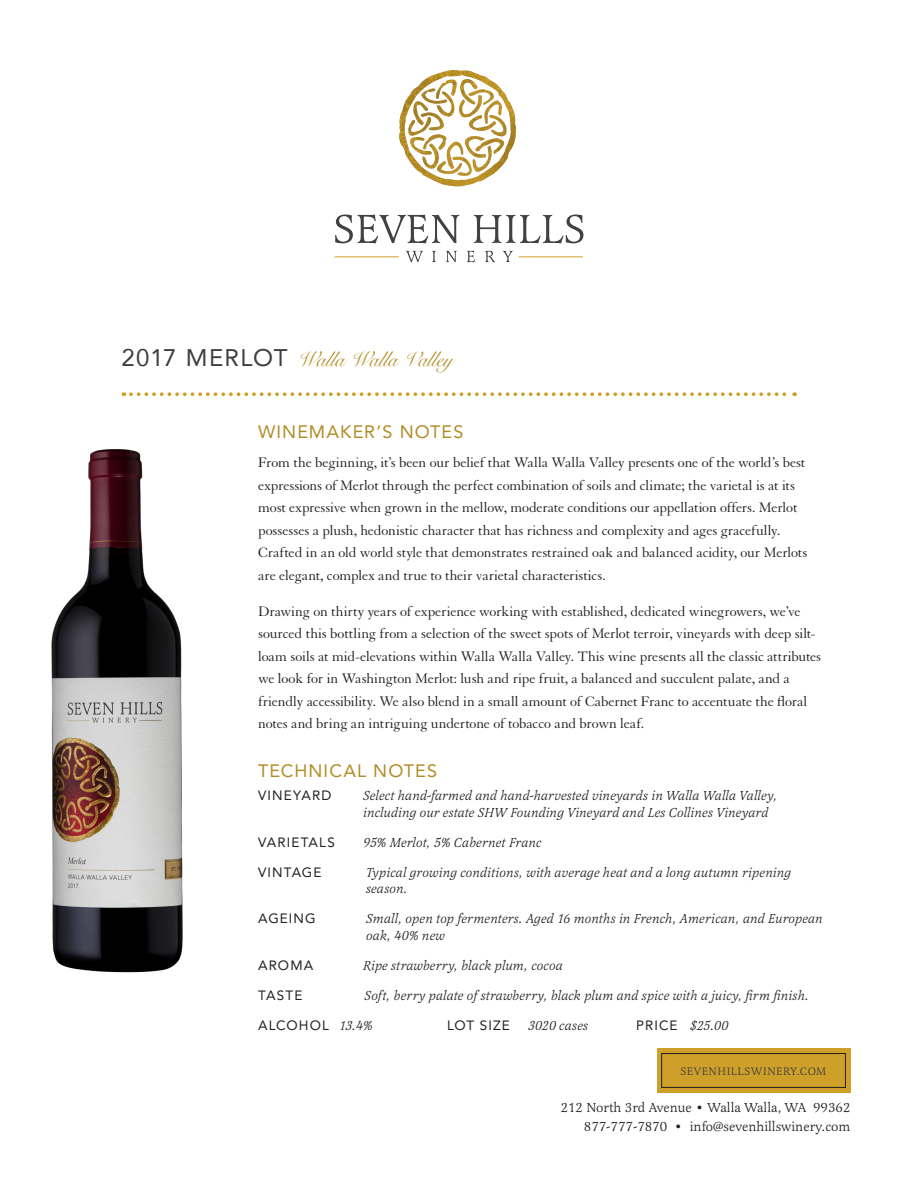
<style>
.page{position:relative;width:918px;height:1188px;background:#fff}
.page>*{position:absolute;margin:0;border:0;box-sizing:border-box;transform-origin:0 0}
.Vintage_Wine_name{font:21px "Snell Roundhand Script";color:#b18c25}
.Subhead{font:18px "Avenir";letter-spacing:.06em;color:#b18c25}
.Body_copy{font:15px/22.5px "Granjon LT Std";letter-spacing:-.01em;color:#231f20}
.Tech_notes-subhead{font:italic 13.5px/16.5px "Latienne Pro";letter-spacing:.01em;color:#231f20}
.t1{font:13.5px/19.5px "Latienne Pro";color:#231f20;text-align:right}
.Tech_notes-subhead-2{font:13.5px "Avenir";letter-spacing:.085em;color:#231f20}
.t2{font:11.25px "Latienne Pro";letter-spacing:.045em;color:#3e3e3f}
.s1{font-family:"Avenir";font-size:24px;color:#3e3e3f}
.s2{font-family:"Latienne Pro";font-style:italic}
.s3{font-family:"Avenir";font-style:normal}
</style>
<div class="page">
<div style="left:657px;top:1048px;width:193px;height:44px;background:#cea029"></div>
<div style="left:661px;top:1053px;width:185px;height:35px;border:1px solid #231f20"></div>
<svg style="left:335px;top:215px;width:124px;height:28px"></svg>
<svg style="left:474px;top:215px;width:109px;height:28px"></svg>
<svg style="left:406px;top:251px;width:17px;height:11px"></svg>
<svg style="left:432px;top:251px;width:4px;height:11px"></svg>
<svg style="left:446px;top:251px;width:11px;height:11px"></svg>
<svg style="left:467px;top:251px;width:8px;height:11px"></svg>
<svg style="left:485px;top:251px;width:10px;height:11px"></svg>
<svg style="left:503px;top:251px;width:10px;height:11px"></svg>
<hr style="left:519px;top:257px;width:64px;height:1px;background:#cfa02b">
<hr style="left:335px;top:257px;width:64px;height:1px;background:#cfa02b">
<img style="left:399px;top:70px;width:117px;height:117px">
<svg style="left:131px;top:392px;width:664px;height:4px"></svg>
<img style="left:51px;top:449px;width:132px;height:524px">
<p class="Vintage_Wine_name" style="left:122px;top:347px;width:333px"><span class="s1">2017 MERLOT</span> Walla Walla Valley</p>
<p class="Subhead" style="left:258px;top:417px;width:207px">WINEMAKER’S NOTES</p>
<p class="Body_copy" style="left:258px;top:452px;width:551px">From the beginning, it’s been our belief that Walla Walla Valley presents one of the world’s best expressions of Merlot through the perfect combination of soils and climate; the varietal is at its most expressive when grown in the mellow, moderate conditions our appellation offers. Merlot possesses a plush, hedonistic character that has richness and complexity and ages gracefully.<br>Crafted in an old world style that demonstrates restrained oak and balanced acidity, our Merlots are elegant, complex and true to their varietal characteristics.</p>
<p class="Body_copy" style="left:258px;top:600px;width:565px">Drawing on thirty years of experience working with established, dedicated winegrowers, we’ve sourced this bottling from a selection of the sweet spots of Merlot terroir, vineyards with deep silt&shy;loam soils at mid-elevations within Walla Walla Valley. This wine presents all the classic attributes we look for in Washington Merlot: lush and ripe fruit, a balanced and succulent palate, and a friendly accessibility. We also blend in a small amount of Cabernet Franc to accentuate the floral notes and bring an intriguing undertone of tobacco and brown leaf.</p>
<p class="Subhead" style="left:258px;top:756px;width:180px">TECHNICAL NOTES</p>
<p class="Tech_notes-subhead-2" style="left:258px;top:785px;width:75px">VINEYARD</p>
<p class="Tech_notes-subhead" style="left:363px;top:788px;width:416px">Select hand-farmed and hand-harvested vineyards in Walla Walla Valley, including our estate SHW Founding Vineyard and Les Collines Vineyard</p>
<p class="Tech_notes-subhead-2" style="left:258px;top:831px;width:78px">VARIETALS</p>
<p class="Tech_notes-subhead" style="left:363px;top:834px;width:180px">95% Merlot, 5% Cabernet Franc</p>
<p class="Tech_notes-subhead-2" style="left:258px;top:861px;width:65px">VINTAGE</p>
<p class="Tech_notes-subhead" style="left:366px;top:864px;width:427px">Typical growing conditions, with average heat and a long autumn ripening season.</p>
<p class="Tech_notes-subhead-2" style="left:258px;top:908px;width:59px">AGEING</p>
<p class="Tech_notes-subhead" style="left:366px;top:911px;width:458px">Small, open top fermenters. Aged 16 months in French, American, and European oak, 40% new</p>
<p class="Tech_notes-subhead-2" style="left:258px;top:954px;width:57px">AROMA</p>
<p class="Tech_notes-subhead" style="left:363px;top:957px;width:201px">Ripe strawberry, black plum, cocoa</p>
<p class="Tech_notes-subhead-2" style="left:258px;top:984px;width:46px">TASTE</p>
<p class="Tech_notes-subhead" style="left:365px;top:987px;width:446px">Soft, berry palate of strawberry, black plum and spice with a juicy, firm finish.</p>
<p class="Tech_notes-subhead-2" style="left:258px;top:1014px;width:116px">ALCOHOL <span class="s2">13.4%</span></p>
<p class="Tech_notes-subhead-2" style="left:447px;top:1014px;width:64px">LOT SIZE</p>
<p class="Tech_notes-subhead" style="left:528px;top:1017px;width:62px">3020 cases</p>
<p class="Tech_notes-subhead" style="left:636px;top:1017px;width:94px"><span class="s3">PRICE</span> $25.00</p>
<p class="t2" style="left:681px;top:1064px;width:147px">SEVENHILLSWINERY.COM</p>
<p class="t1" style="left:561px;top:1098px;width:291px">212 North 3rd Avenue • Walla Walla, WA 99362<br>877-777-7870 • info@sevenhillswinery.com</p>
</div>
